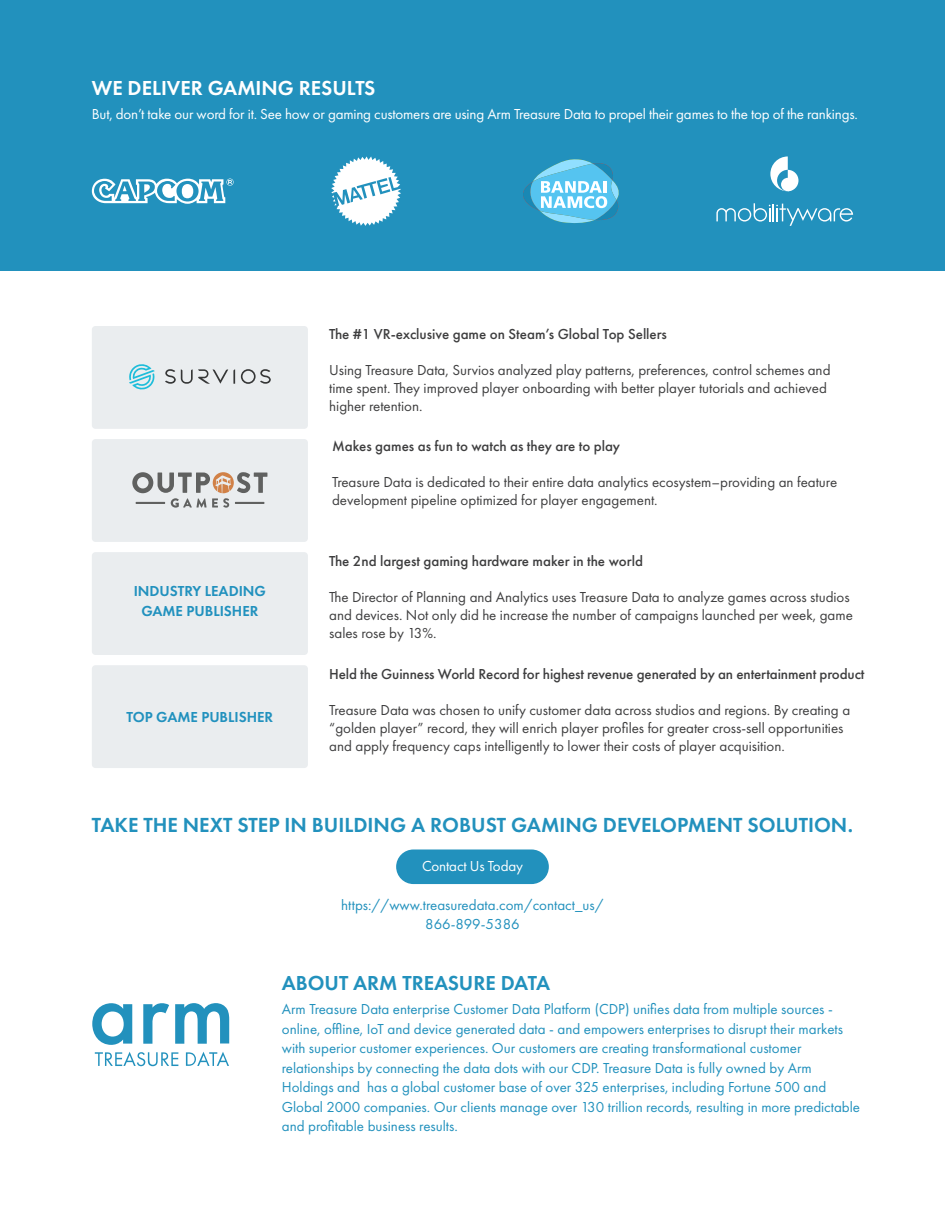
<style>
.page{position:relative;width:945px;height:1215px;background:#fff}
.page>*{position:absolute;margin:0;border:0;box-sizing:border-box;transform-origin:0 0}
.t1{font:600 21.15px "Futura PT";color:#2291bd}
.t2{font:600 21px "Futura PT";color:#fff}
.t3{font:600 21px "Futura PT";color:#2291bd}
.t4{font:15px/18px "Futura PT";color:#3e3e3f}
.t5{font:15px/19.5px "Futura PT";color:#2291bd}
.t6{font:500 15px "Futura PT";letter-spacing:-.01em;color:#3e3e3f}
.t7{font:15px "Futura PT";letter-spacing:-.015em;color:#fff}
.t8{font:600 15px/19.5px "Futura PT";color:#2191be;text-align:center}
</style>
<div class="page">
<div style="left:92px;top:326px;width:216px;height:103px;background:#eaedef;border-radius:4px"></div>
<div style="left:92px;top:439px;width:216px;height:103px;background:#eaedef;border-radius:4px"></div>
<div style="left:0;top:0;width:945px;height:271px;background:#2291bd"></div>
<div style="left:92px;top:665px;width:216px;height:103px;background:#eaedef;border-radius:4px"></div>
<div style="left:92px;top:552px;width:216px;height:103px;background:#eaedef;border-radius:4px"></div>
<svg style="left:92px;top:1003px;width:137px;height:42px"></svg>
<svg style="left:95px;top:1052px;width:83px;height:14px"></svg>
<svg style="left:186px;top:1052px;width:43px;height:14px"></svg>
<svg style="left:132px;top:472px;width:135px;height:36px"></svg>
<svg style="left:129px;top:364px;width:26px;height:26px"></svg>
<svg style="left:241px;top:369px;width:30px;height:15px"></svg>
<svg style="left:165px;top:369px;width:70px;height:15px"></svg>
<svg style="left:92px;top:179px;width:142px;height:25px"></svg>
<svg style="left:331px;top:156px;width:70px;height:70px"></svg>
<svg style="left:770px;top:156px;width:28px;height:35px"></svg>
<svg style="left:716px;top:203px;width:137px;height:23px"></svg>
<svg style="left:523px;top:159px;width:96px;height:65px"></svg>
<div style="left:396px;top:849px;width:153px;height:35px;background:#2291bd;border-radius:17px"></div>
<h2 class="t2" style="left:92px;top:75px;width:285px">WE DELIVER GAMING RESULTS</h2>
<p class="t7" style="left:92px;top:105px;width:768px">But, don’t take our word for it. See how or gaming customers are using Arm Treasure Data to propel their games to the top of the rankings.</p>
<p class="t6" style="left:329px;top:325px;width:339px">The #1 VR-exclusive game on Steam’s Global Top Sellers</p>
<p class="t4" style="left:329px;top:361px;width:503px">Using Treasure Data, Survios analyzed play patterns, preferences, control schemes and time spent. They improved player onboarding with better player tutorials and achieved higher retention.</p>
<p class="t8" style="left:134px;top:581px;width:134px">INDUSTRY LEADING<br>GAME PUBLISHER</p>
<p class="t8" style="left:127px;top:707px;width:148px">TOP GAME PUBLISHER</p>
<p class="t6" style="left:332px;top:437px;width:290px">Makes games as fun to watch as they are to play</p>
<p class="t4" style="left:332px;top:473px;width:507px">Treasure Data is dedicated to their entire data analytics ecosystem–providing an feature development pipeline optimized for player engagement.</p>
<p class="t6" style="left:329px;top:552px;width:315px">The 2nd largest gaming hardware maker in the world</p>
<p class="t4" style="left:329px;top:588px;width:525px">The Director of Planning and Analytics uses Treasure Data to analyze games across studios and devices. Not only did he increase the number of campaigns launched per week, game sales rose by 13%.</p>
<p class="t6" style="left:329px;top:665px;width:537px">Held the Guinness World Record for highest revenue generated by an entertainment product</p>
<p class="t4" style="left:329px;top:701px;width:523px">Treasure Data was chosen to unify customer data across studios and regions. By creating a “golden player” record, they will enrich player profiles for greater cross-sell opportunities and apply frequency caps intelligently to lower their costs of player acquisition.</p>
<h1 class="t1" style="left:92px;top:812px;width:763px">TAKE THE NEXT STEP IN BUILDING A ROBUST GAMING DEVELOPMENT SOLUTION.</h1>
<p class="t7" style="left:422px;top:857px;width:103px">Contact Us Today</p>
<p class="t5" style="left:341px;top:895px;width:264px;text-align:center">https://www.treasuredata.com/contact_us/<br>866-899-5386</p>
<h2 class="t3" style="left:282px;top:970px;width:270px">ABOUT ARM TREASURE DATA</h2>
<p class="t5" style="left:282px;top:999px;width:580px">Arm Treasure Data enterprise Customer Data Platform (CDP) unifies data from multiple sources - online, offline, IoT and device generated data - and empowers enterprises to disrupt their markets with superior customer experiences. Our customers are creating transformational customer relationships by connecting the data dots with our CDP. Treasure Data is fully owned by Arm Holdings and has a global customer base of over 325 enterprises, including Fortune 500 and Global 2000 companies. Our clients manage over 130 trillion records, resulting in more predictable and profitable business results.</p>
</div>
